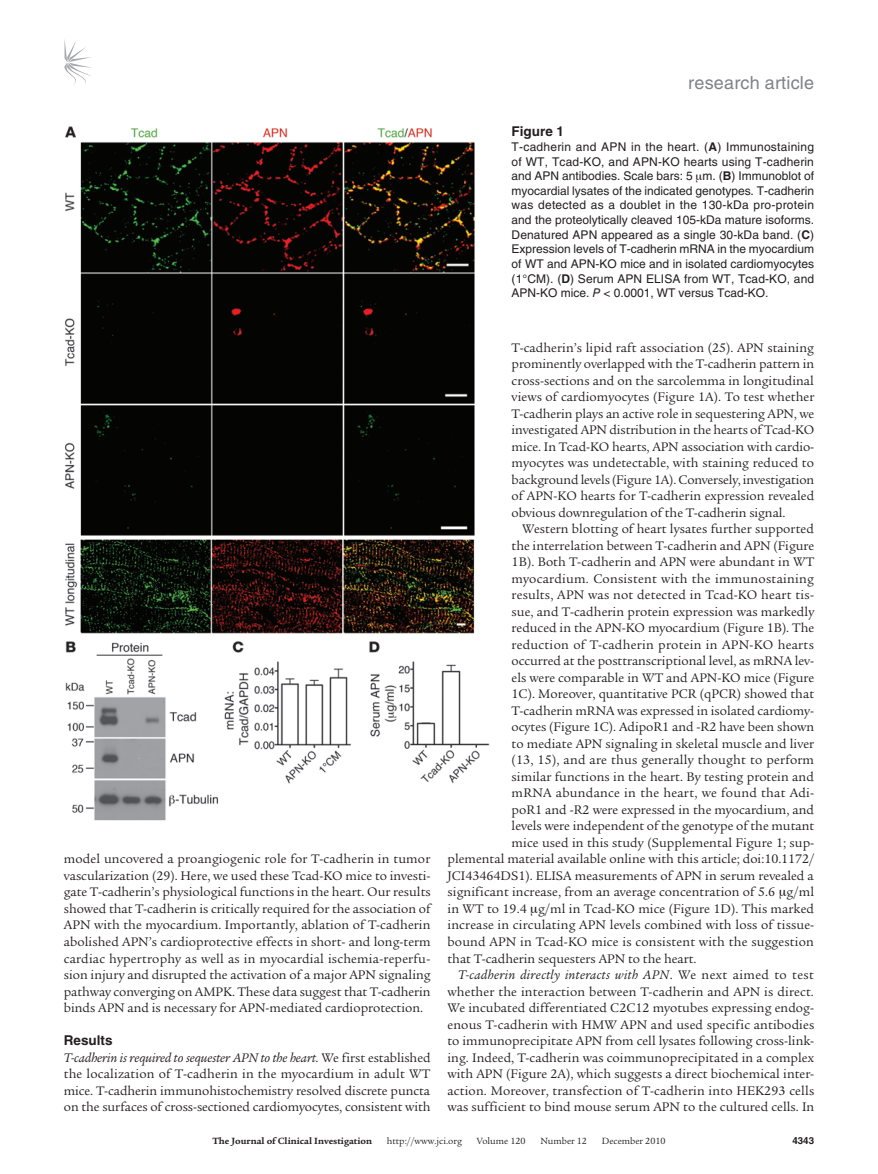
<style>
.page{position:relative;width:878px;height:1174px;background:#fff}
.page>*{position:absolute;margin:0;border:0;box-sizing:border-box;transform-origin:0 0}
.t1{font:18px "Helvetica LT Std";letter-spacing:.01em;color:#808285}
.t2{font:13.5px/16.5px "Legacy Serif Std";letter-spacing:.005em;color:#231f20;text-align:justify}
.t3{font:italic 13.5px "Legacy Serif Std";letter-spacing:.025em;color:#231f20}
.t4{font:700 13.5px "Helvetica LT Std";color:#231f20}
.t5{font:12px/14.7px "Helvetica LT Std";letter-spacing:.01em;color:#231f20;text-align:justify}
.t6{font:9.75px "Legacy Serif Std";color:#231f20}
.t7{font:700 9.75px "Legacy Serif Std";color:#231f20}
.t8{font:700 9.75px "Helvetica LT Std";color:#231f20}
.s1{font-weight:700}
.s2{font-style:italic}
.s3{font-style:normal}
</style>
<div class="page">
<svg style="left:64px;top:39px;width:27px;height:45px"></svg>
<img style="left:65px;top:126px;width:425px;height:695px">
<h1 class="t1" style="left:688px;top:72px;width:127px">research article</h1>
<p class="t4" style="left:511px;top:123px;width:54px">Figure 1</p>
<p class="t5" style="left:511px;top:139px;width:304px">T-cadherin and APN in the heart. (<span class="s1">A</span>) Immunostaining of WT, Tcad-KO, and APN-KO hearts using T-cadherin and APN antibodies. Scale bars: 5 m. (<span class="s1">B</span>) Immunoblot of myocardial lysates of the indicated genotypes. T-cadherin was detected as a doublet in the 130-kDa pro-protein and the proteolytically cleaved 105-kDa mature isoforms.<br>Denatured APN appeared as a single 30-kDa band. (<span class="s1">C</span>)<br>Expression levels of T-cadherin mRNA in the myocardium of WT and APN-KO mice and in isolated cardiomyocytes (1°CM). (<span class="s1">D</span>) Serum APN ELISA from WT, Tcad-KO, and APN-KO mice. <span class="s2">P</span> &lt; 0.0001, WT versus Tcad-KO.</p>
<p class="t2" style="left:64px;top:851px;width:368px">model uncovered a proangiogenic role for T-cadherin in tumor vascularization (29). Here, we used these Tcad-KO mice to investi&shy;gate T-cadherin’s physiological functions in the heart. Our results showed that T-cadherin is critically required for the association of APN with the myocardium. Importantly, ablation of T-cadherin abolished APN’s cardioprotective effects in short- and long-term cardiac hypertrophy as well as in myocardial ischemia-reperfu&shy;sion injury and disrupted the activation of a major APN signaling pathway converging on AMPK. These data suggest that T-cadherin binds APN and is necessary for APN-mediated cardioprotection.</p>
<p class="t4" style="left:64px;top:1032px;width:50px">Results</p>
<p class="t2" style="left:64px;top:1049px;width:368px"><span class="s2">T-cadherin is required to sequester APN to the heart</span>. We first established the localization of T-cadherin in the myocardium in adult WT mice. T-cadherin immunohistochemistry resolved discrete puncta on the surfaces of cross-sectioned cardiomyocytes, consistent with</p>
<p class="t2" style="left:511px;top:339px;width:304px">T-cadherin’s lipid raft association (25). APN staining prominently overlapped with the T-cadherin pattern in cross-sections and on the sarcolemma in longitudinal views of cardiomyocytes (Figure 1A). To test whether T-cadherin plays an active role in sequestering APN, we investigated APN distribution in the hearts of Tcad-KO mice. In Tcad-KO hearts, APN association with cardio&shy;myocytes was undetectable, with staining reduced to background levels (Figure 1A). Conversely, investigation of APN-KO hearts for T-cadherin expression revealed obvious downregulation of the T-cadherin signal.</p>
<p class="t2" style="left:522px;top:521px;width:293px">Western blotting of heart lysates further supported</p>
<p class="t2" style="left:511px;top:537px;width:304px">the interrelation between T-cadherin and APN (Figure</p>
<p class="t2" style="left:511px;top:554px;width:304px">1B). Both T-cadherin and APN were abundant in WT</p>
<p class="t2" style="left:511px;top:570px;width:304px">myocardium. Consistent with the immunostaining</p>
<p class="t2" style="left:511px;top:587px;width:304px">results, APN was not detected in Tcad-KO heart tis-</p>
<p class="t2" style="left:511px;top:603px;width:304px">sue, and T-cadherin protein expression was markedly</p>
<p class="t2" style="left:511px;top:620px;width:304px">reduced in the APN-KO myocardium (Figure 1B). The</p>
<p class="t2" style="left:511px;top:636px;width:304px">reduction of T-cadherin protein in APN-KO hearts</p>
<p class="t2" style="left:511px;top:653px;width:304px">occurred at the posttranscriptional level, as mRNA lev-</p>
<p class="t2" style="left:511px;top:669px;width:304px">els were comparable in WT and APN-KO mice (Figure</p>
<p class="t2" style="left:511px;top:686px;width:304px">1C). Moreover, quantitative PCR (qPCR) showed that</p>
<p class="t2" style="left:511px;top:702px;width:304px">T-cadherin mRNA was expressed in isolated cardiomy-</p>
<p class="t2" style="left:511px;top:719px;width:304px">ocytes (Figure 1C). AdipoR1 and -R2 have been shown</p>
<p class="t2" style="left:511px;top:735px;width:304px">to mediate APN signaling in skeletal muscle and liver</p>
<p class="t2" style="left:511px;top:752px;width:304px">(13, 15), and are thus generally thought to perform</p>
<p class="t2" style="left:511px;top:768px;width:304px">similar functions in the heart. By testing protein and</p>
<p class="t2" style="left:511px;top:785px;width:304px">mRNA abundance in the heart, we found that Adi-</p>
<p class="t2" style="left:511px;top:801px;width:304px">poR1 and -R2 were expressed in the myocardium, and</p>
<p class="t2" style="left:511px;top:818px;width:304px">levels were independent of the genotype of the mutant</p>
<p class="t2" style="left:511px;top:834px;width:304px">mice used in this study (Supplemental Figure 1; sup-</p>
<p class="t2" style="left:447px;top:851px;width:368px">plemental material available online with this article; doi:10.1172/</p>
<p class="t2" style="left:447px;top:867px;width:368px">JCI43464DS1). ELISA measurements of APN in serum revealed a</p>
<p class="t2" style="left:447px;top:884px;width:368px">significant increase, from an average concentration of 5.6 g/ml</p>
<p class="t2" style="left:447px;top:900px;width:368px">in WT to 19.4 g/ml in Tcad-KO mice (Figure 1D). This marked</p>
<p class="t2" style="left:447px;top:917px;width:368px">increase in circulating APN levels combined with loss of tissue-</p>
<p class="t2" style="left:447px;top:933px;width:368px">bound APN in Tcad-KO mice is consistent with the suggestion</p>
<p class="t2" style="left:447px;top:950px;width:251px">that T-cadherin sequesters APN to the heart.</p>
<p class="t3" style="left:458px;top:967px;width:357px">T-cadherin directly interacts with APN<span class="s3">. We next aimed to test</span></p>
<p class="t2" style="left:447px;top:983px;width:368px">whether the interaction between T-cadherin and APN is direct.</p>
<p class="t2" style="left:447px;top:999px;width:368px">We incubated differentiated C2C12 myotubes expressing endog-</p>
<p class="t2" style="left:447px;top:1016px;width:368px">enous T-cadherin with HMW APN and used specific antibodies</p>
<p class="t2" style="left:447px;top:1032px;width:368px">to immunoprecipitate APN from cell lysates following cross-link-</p>
<p class="t2" style="left:447px;top:1049px;width:368px">ing. Indeed, T-cadherin was coimmunoprecipitated in a complex</p>
<p class="t2" style="left:447px;top:1065px;width:368px">with APN (Figure 2A), which suggests a direct biochemical inter-</p>
<p class="t2" style="left:447px;top:1082px;width:368px">action. Moreover, transfection of T-cadherin into HEK293 cells</p>
<p class="t2" style="left:447px;top:1098px;width:368px">was sufficient to bind mouse serum APN to the cultured cells. In</p>
<p class="t7" style="left:212px;top:1135px;width:161px">The Journal of Clinical Investigation</p>
<p class="t6" style="left:387px;top:1135px;width:77px">http://www.jci.org</p>
<p class="t6" style="left:476px;top:1135px;width:50px">Volume 120</p>
<p class="t6" style="left:540px;top:1135px;width:48px">Number 12</p>
<p class="t6" style="left:601px;top:1135px;width:65px">December 2010</p>
<p class="t8" style="left:792px;top:1134px;width:23px">4343</p>
</div>
